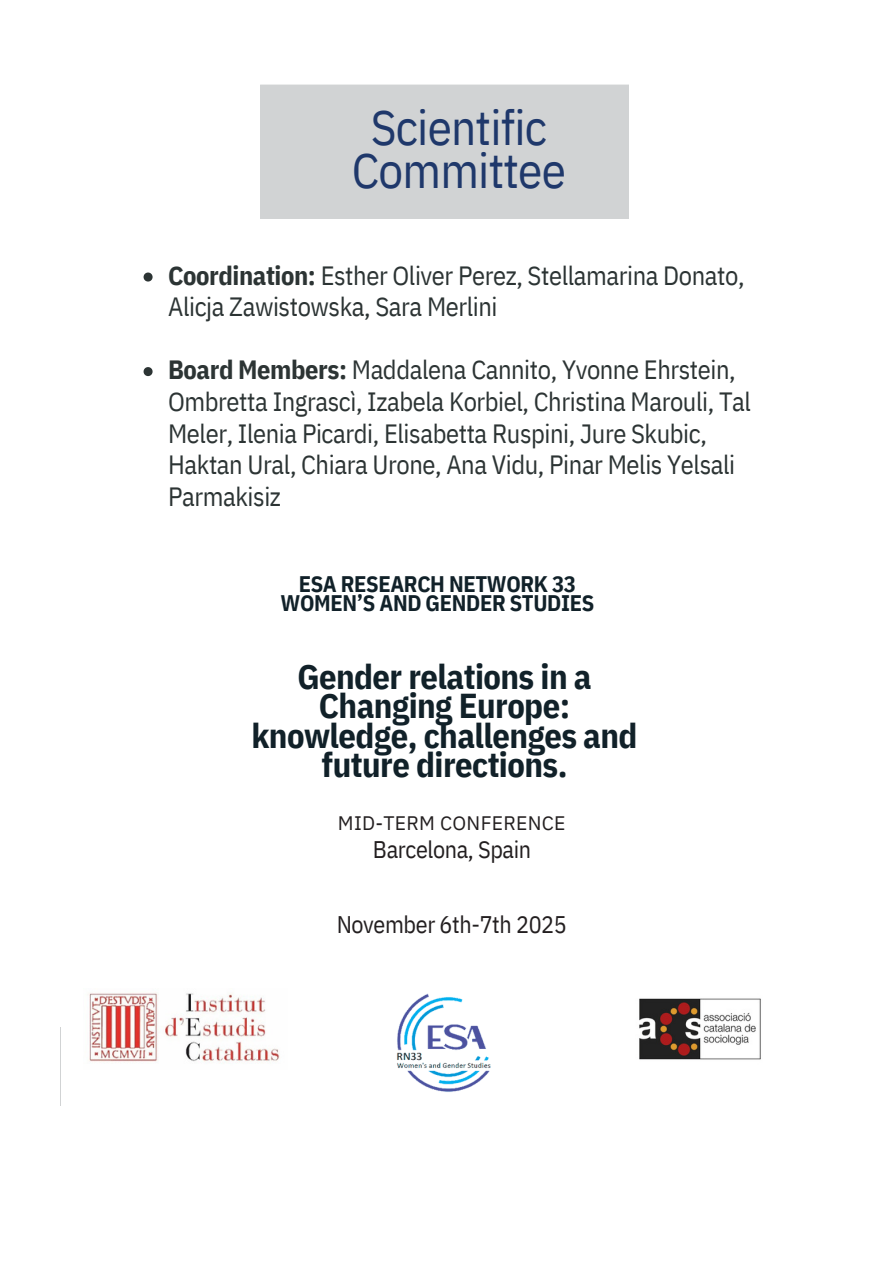
<style>
.page{position:relative;width:894px;height:1264px;background:#fff}
.page>*{position:absolute;margin:0;border:0;box-sizing:border-box;transform-origin:0 0}
.t1{font:49.05px/44px "IBM Plex Sans Cond";letter-spacing:-.015em;color:#1f386b;text-align:center}
.t2{font:700 34.5px/29.2px "IBM Plex Sans Cond";letter-spacing:-.015em;color:#112129;text-align:center}
.t3{font:26.4px/31.5px "IBM Plex Sans Cond";letter-spacing:-.015em;color:#2c3434}
.t4{font:24px "IBM Plex Sans Cond";letter-spacing:-.015em;color:#231f20}
.t5{font:700 22.5px/19.2px "IBM Plex Sans Cond";letter-spacing:-.015em;color:#112129;text-align:center}
.t6{font:19.5px "IBM Plex Sans";letter-spacing:.015em;color:#231f20}
.s1{font-weight:700}
</style>
<div class="page">
<hr style="left:60px;top:1027px;width:1px;height:78px;background:#d1d3d4">
<div style="left:260px;top:85px;width:368px;height:134px;background:#d1d3d4"></div>
<img style="left:397px;top:993px;width:94px;height:99px">
<img style="left:89px;top:993px;width:191px;height:71px">
<img style="left:639px;top:998px;width:122px;height:62px">
<svg style="left:143px;top:272px;width:9px;height:9px"></svg>
<svg style="left:143px;top:367px;width:9px;height:9px"></svg>
<p class="t1" style="left:352px;top:104px;width:216px">Scientific<br>Committee</p>
<p class="t3" style="left:168px;top:259px;width:577px"><span class="s1">Coordination:</span> Esther Oliver Perez, Stellamarina Donato,<br>Alicja Zawistowska, Sara Merlini</p>
<h4 class="t3" style="left:168px;top:354px;width:584px"><span class="s1">Board Members:</span> Maddalena Cannito, Yvonne Ehrstein, Ombretta Ingrascì, Izabela Korbiel, Christina Marouli, Tal Meler, Ilenia Picardi, Elisabetta Ruspini, Jure Skubic, Haktan Ural, Chiara Urone, Ana Vidu, Pinar Melis Yelsali Parmakisiz</h4>
<p class="t5" style="left:280px;top:573px;width:315px">ESA RESEARCH NETWORK 33<br>WOMEN’S AND GENDER STUDIES</p>
<h1 class="t2" style="left:251px;top:661px;width:387px">Gender relations in a<br>Changing Europe: knowledge, challenges and future directions.</h1>
<p class="t6" style="left:338px;top:809px;width:229px">MID-TERM CONFERENCE</p>
<h3 class="t4" style="left:373px;top:833px;width:160px">Barcelona, Spain</h3>
<p class="t4" style="left:336px;top:908px;width:231px">November 6th-7th 2025</p>
</div>
